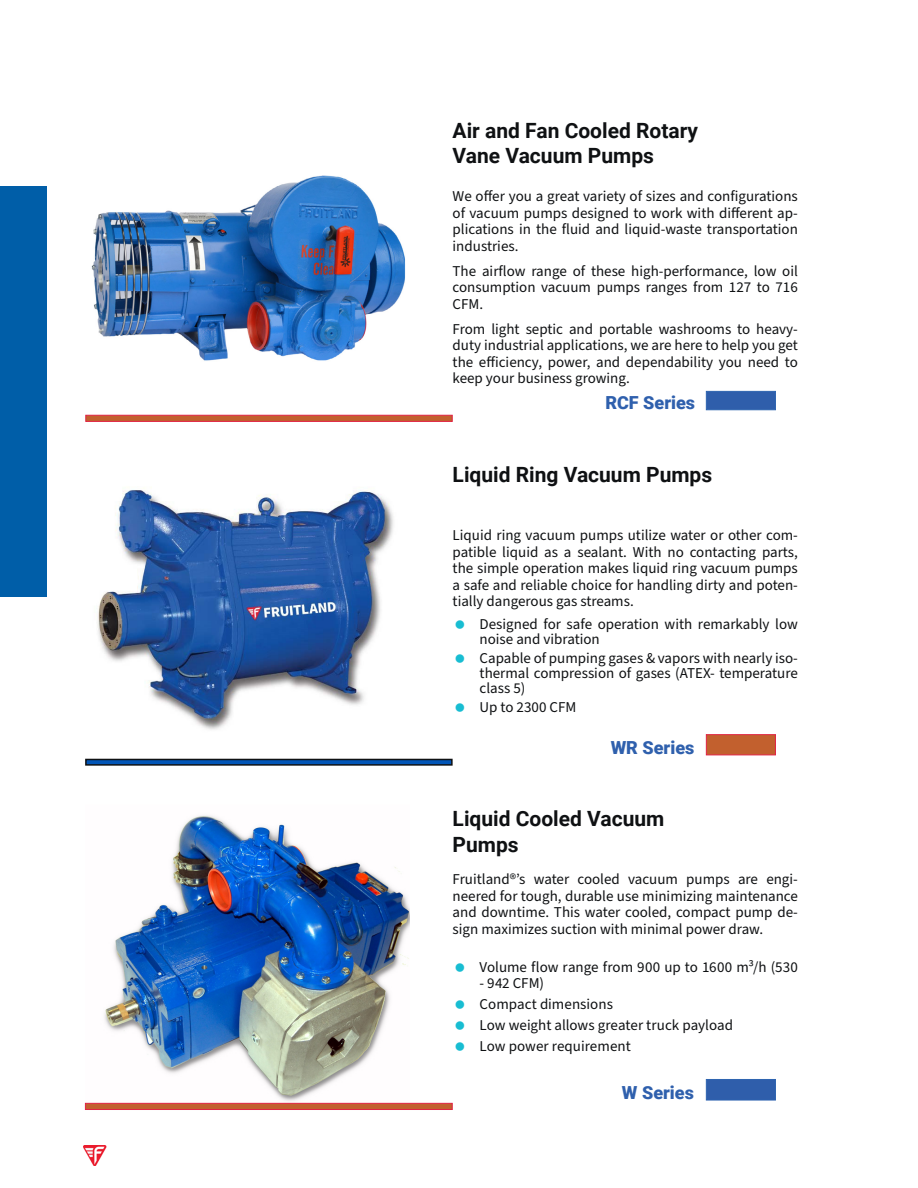
<style>
.page{position:relative;width:918px;height:1188px;background:#fff}
.page>*{position:absolute;margin:0;border:0;box-sizing:border-box;transform-origin:0 0}
._14_Product_title_bl{font:700 21px/25.5px "Roboto";color:#0f1113}
._82_Header_black_Rob{font:900 18px "Roboto";color:#2f60ad}
._8_Content_black_Sou{font:15px/16.5px "Source Sans Pro";color:#0f1113;text-align:justify}
</style>
<div class="page">
<div style="left:0;top:186px;width:46px;height:410px;background:#005ea8"></div>
<img style="left:91px;top:175px;width:315px;height:186px">
<img style="left:85px;top:815px;width:324px;height:288px">
<img style="left:97px;top:490px;width:297px;height:240px">
<img style="left:84px;top:1146px;width:22px;height:19px">
<div style="left:85px;top:415px;width:368px;height:7px;background:#c2602e;border:1px solid #e12343"></div>
<svg style="left:85px;top:759px;width:368px;height:7px;background:#134379"></svg>
<div style="left:85px;top:1103px;width:368px;height:7px;background:#c2602e;border:1px solid #e12343"></div>
<div style="left:706px;top:391px;width:70px;height:19px;background:#2f5eab;border:1px solid #2e64b0"></div>
<div style="left:706px;top:734px;width:70px;height:21px;background:#c2602e;border:1px solid #e12343"></div>
<div style="left:706px;top:1079px;width:70px;height:21px;background:#2f5eab"></div>
<p class="_14_Product_title_bl" style="left:453px;top:117px;width:247px">Air and Fan Cooled Rotary<br>Vane Vacuum Pumps</p>
<p class="_8_Content_black_Sou" style="left:453px;top:189px;width:347px">We offer you a great variety of sizes and configurations of vacuum pumps designed to work with different ap&shy;plications in the fluid and liquid-waste transportation industries.</p>
<p class="_8_Content_black_Sou" style="left:453px;top:263px;width:347px">The airflow range of these high-performance, low oil consumption vacuum pumps ranges from 127 to 716<br>CFM.</p>
<p class="_8_Content_black_Sou" style="left:453px;top:321px;width:347px">From light septic and portable washrooms to heavy&shy;duty industrial applications, we are here to help you get the efficiency, power, and dependability you need to keep your business growing.</p>
<p class="_82_Header_black_Rob" style="left:605px;top:390px;width:91px">RCF Series</p>
<p class="_14_Product_title_bl" style="left:453px;top:461px;width:261px">Liquid Ring Vacuum Pumps</p>
<p class="_8_Content_black_Sou" style="left:453px;top:527px;width:347px">Liquid ring vacuum pumps utilize water or other com&shy;patible liquid as a sealant. With no contacting parts, the simple operation makes liquid ring vacuum pumps a safe and reliable choice for handling dirty and poten&shy;tially dangerous gas streams.</p>
<p class="_8_Content_black_Sou" style="left:480px;top:617px;width:320px;line-height:15px">Designed for safe operation with remarkably low noise and vibration</p>
<p class="_8_Content_black_Sou" style="left:480px;top:651px;width:320px;line-height:15px">Capable of pumping gases &amp; vapors with nearly iso&shy;thermal compression of gases (ATEX- temperature class 5)</p>
<p class="_8_Content_black_Sou" style="left:480px;top:699px;width:98px">Up to 2300 CFM</p>
<p class="_82_Header_black_Rob" style="left:611px;top:735px;width:85px">WR Series</p>
<p class="_14_Product_title_bl" style="left:453px;top:805px;width:213px">Liquid Cooled Vacuum<br>Pumps</p>
<p class="_8_Content_black_Sou" style="left:453px;top:872px;width:347px">Fruitland®’s water cooled vacuum pumps are engi&shy;neered for tough, durable use minimizing maintenance and downtime. This water cooled, compact pump de&shy;sign maximizes suction with minimal power draw.</p>
<p class="_8_Content_black_Sou" style="left:480px;top:959px;width:320px">Volume flow range from 900 up to 1600 m³/h (530</p>
<p class="_8_Content_black_Sou" style="left:480px;top:976px;width:66px">- 942 CFM)</p>
<p class="_8_Content_black_Sou" style="left:480px;top:996px;width:135px">Compact dimensions</p>
<p class="_8_Content_black_Sou" style="left:480px;top:1017px;width:255px">Low weight allows greater truck payload</p>
<p class="_8_Content_black_Sou" style="left:480px;top:1038px;width:153px">Low power requirement</p>
<p class="_82_Header_black_Rob" style="left:622px;top:1080px;width:73px">W Series</p>
</div>
